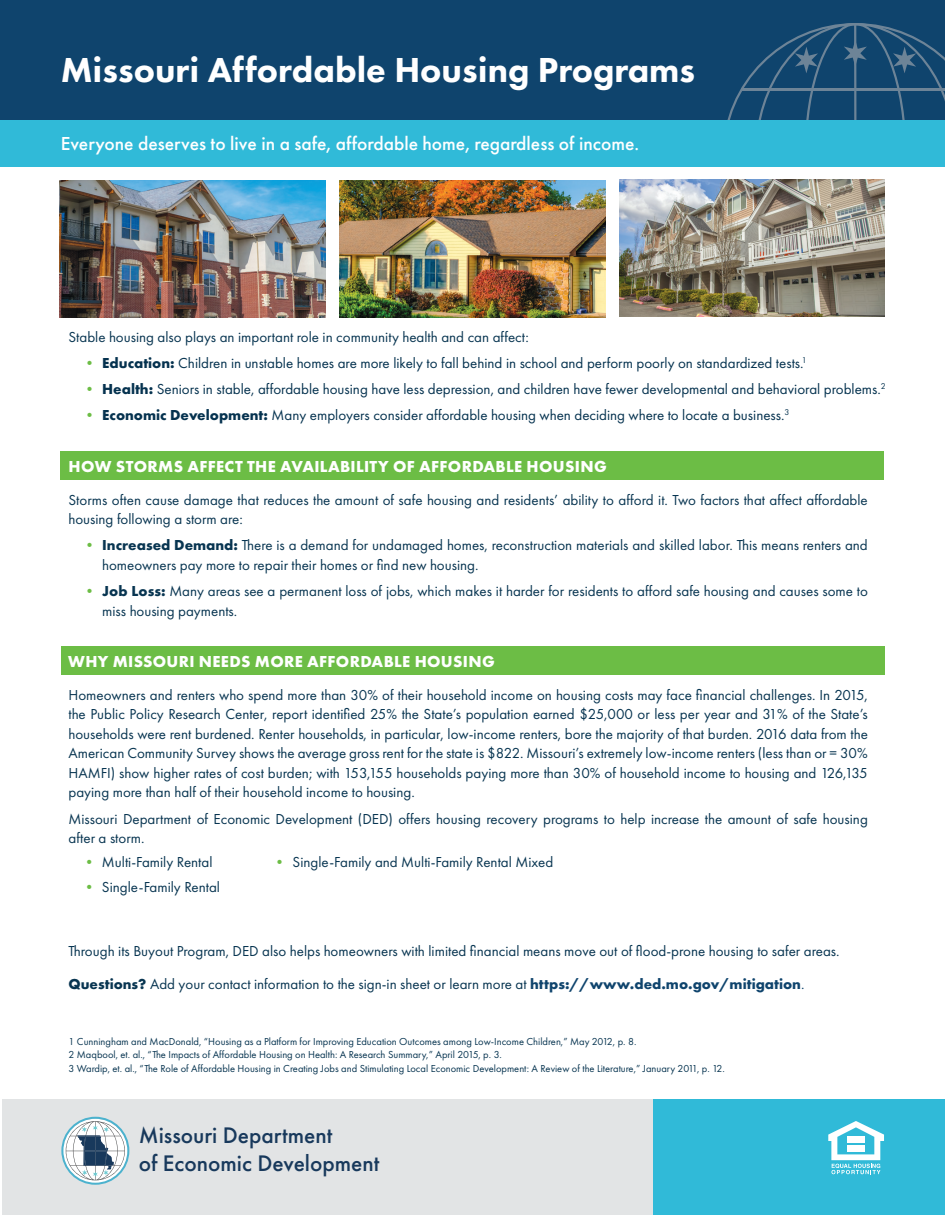
<style>
.page{position:relative;width:945px;height:1215px;background:#fff}
.page>*{position:absolute;margin:0;border:0;box-sizing:border-box;transform-origin:0 0}
.t1{font:800 36px "Futura PT";color:#fff}
.t2{font:500 23.4px/28px "Futura PT";color:#18395c}
.t3{font:500 19.5px "Futura PT";color:#fff}
.t4{font:700 16.5px "Futura PT";letter-spacing:.02em;color:#fff}
.t5{font:15px/19.5px "Futura PT";color:#083551}
.t6{font:15px "Futura PT";color:#05324f}
.t7{font:10.5px/13.5px "Futura PT";color:#083551}
.s1{font-weight:700;color:#6cbd45}
.s2{font-weight:700}
.s3{color:#6cbd45}
.s4{font-weight:700;color:#0f446d}
.s5{color:#0f446d}
</style>
<div class="page">
<div style="left:0;top:0;width:945px;height:119px;background:#0f446d"></div>
<div style="left:3px;top:1100px;width:672px;height:115px;background:#e2e4e5"></div>
<svg style="left:755px;top:38px;width:190px;height:82px"></svg>
<hr style="left:742px;top:89px;width:203px;height:2px;background:#b8b7ba">
<svg style="left:795px;top:23px;width:141px;height:97px"></svg>
<div style="left:0;top:120px;width:945px;height:46px;background:#30bad8"></div>
<div style="left:61px;top:646px;width:823px;height:29px;background:#6cbd45"></div>
<div style="left:61px;top:451px;width:823px;height:29px;background:#6cbd45"></div>
<img style="left:340px;top:180px;width:265px;height:137px">
<img style="left:60px;top:180px;width:265px;height:137px">
<img style="left:620px;top:180px;width:265px;height:136px">
<svg style="left:61px;top:1117px;width:68px;height:68px"></svg>
<div style="left:654px;top:1100px;width:291px;height:115px;background:#30bad8"></div>
<svg style="left:828px;top:1121px;width:56px;height:53px"></svg>
<div style="left:847px;top:1137px;width:17px;height:6px;background:#fff"></div>
<div style="left:847px;top:1146px;width:17px;height:6px;background:#fff"></div>
<h1 class="t1" style="left:61px;top:48px;width:636px">Missouri Affordable Housing Programs</h1>
<h3 class="t3" style="left:61px;top:132px;width:580px">Everyone deserves to live in a safe, affordable home, regardless of income.</h3>
<p class="t5" style="left:69px;top:327px;width:462px">Stable housing also plays an important role in community health and can affect:</p>
<p class="t6" style="left:82px;top:354px;width:726px"><span class="s1">•</span> <span class="s2">Education:</span> Children in unstable homes are more likely to fall behind in school and perform poorly on standardized tests.<sup>1</sup></p>
<p class="t6" style="left:82px;top:380px;width:805px"><span class="s1">•</span> <span class="s2">Health:</span> Seniors in stable, affordable housing have less depression, and children have fewer developmental and behavioral problems.<sup>2</sup></p>
<p class="t6" style="left:82px;top:407px;width:709px"><span class="s1">•</span> <span class="s2">Economic Development:</span> Many employers consider affordable housing when deciding where to locate a business.<sup>3</sup></p>
<p class="t4" style="left:69px;top:456px;width:540px">HOW STORMS AFFECT THE AVAILABILITY OF AFFORDABLE HOUSING</p>
<p class="t5" style="left:69px;top:490px;width:801px">Storms often cause damage that reduces the amount of safe housing and residents’ ability to afford it. Two factors that affect affordable housing following a storm are:</p>
<p class="t5" style="left:102px;top:536px;width:767px;text-indent:-20px"><span class="s1">•</span> <span class="s2">Increased Demand:</span> There is a demand for undamaged homes, reconstruction materials and skilled labor. This means renters and homeowners pay more to repair their homes or find new housing.</p>
<p class="t5" style="left:102px;top:581px;width:767px;text-indent:-20px"><span class="s1">•</span> <span class="s2">Job Loss:</span> Many areas see a permanent loss of jobs, which makes it harder for residents to afford safe housing and causes some to miss housing payments.</p>
<p class="t4" style="left:68px;top:651px;width:428px">WHY MISSOURI NEEDS MORE AFFORDABLE HOUSING</p>
<p class="t5" style="left:69px;top:685px;width:801px;text-align:justify">Homeowners and renters who spend more than 30% of their household income on housing costs may face financial challenges. In 2015, the Public Policy Research Center, report identified 25% the State’s population earned $25,000 or less per year and 31% of the State’s households were rent burdened. Renter households, in particular, low-income renters, bore the majority of that burden. 2016 data from the American Community Survey shows the average gross rent for the state is $822. Missouri’s extremely low-income renters (less than or = 30% HAMFI) show higher rates of cost burden; with 153,155 households paying more than 30% of household income to housing and 126,135 paying more than half of their household income to housing.</p>
<p class="t5" style="left:69px;top:809px;width:801px">Missouri Department of Economic Development (DED) offers housing recovery programs to help increase the amount of safe housing after a storm.</p>
<p class="t5" style="left:82px;top:853px;width:132px"><span class="s3">•</span> Multi-Family Rental</p>
<p class="t5" style="left:82px;top:877px;width:140px"><span class="s3">•</span> Single-Family Rental</p>
<p class="t5" style="left:272px;top:853px;width:283px"><span class="s3">•</span> Single-Family and Multi-Family Rental Mixed</p>
<p class="t5" style="left:69px;top:934px;width:773px;line-height:33px">Through its Buyout Program, DED also helps homeowners with limited financial means move out of flood-prone housing to safer areas.<br><span class="s2">Questions?</span> Add your contact information to the sign-in sheet or learn more at <span class="s4">https://www.ded.mo.gov/mitigation</span><span class="s5">.</span></p>
<p class="t7" style="left:69px;top:1034px;width:658px">1 Cunningham and MacDonald, “Housing as a Platform for Improving Education Outcomes among Low-Income Children,” May 2012, p. 8.<br>2 Maqbool, et. al., “The Impacts of Affordable Housing on Health: A Research Summary,” April 2015, p. 3.<br>3 Wardip, et. al., “The Role of Affordable Housing in Creating Jobs and Stimulating Local Economic Development: A Review of the Literature,” January 2011, p. 12.</p>
<h2 class="t2" style="left:139px;top:1121px;width:242px">Missouri Department<br>of Economic Development</h2>
</div>
